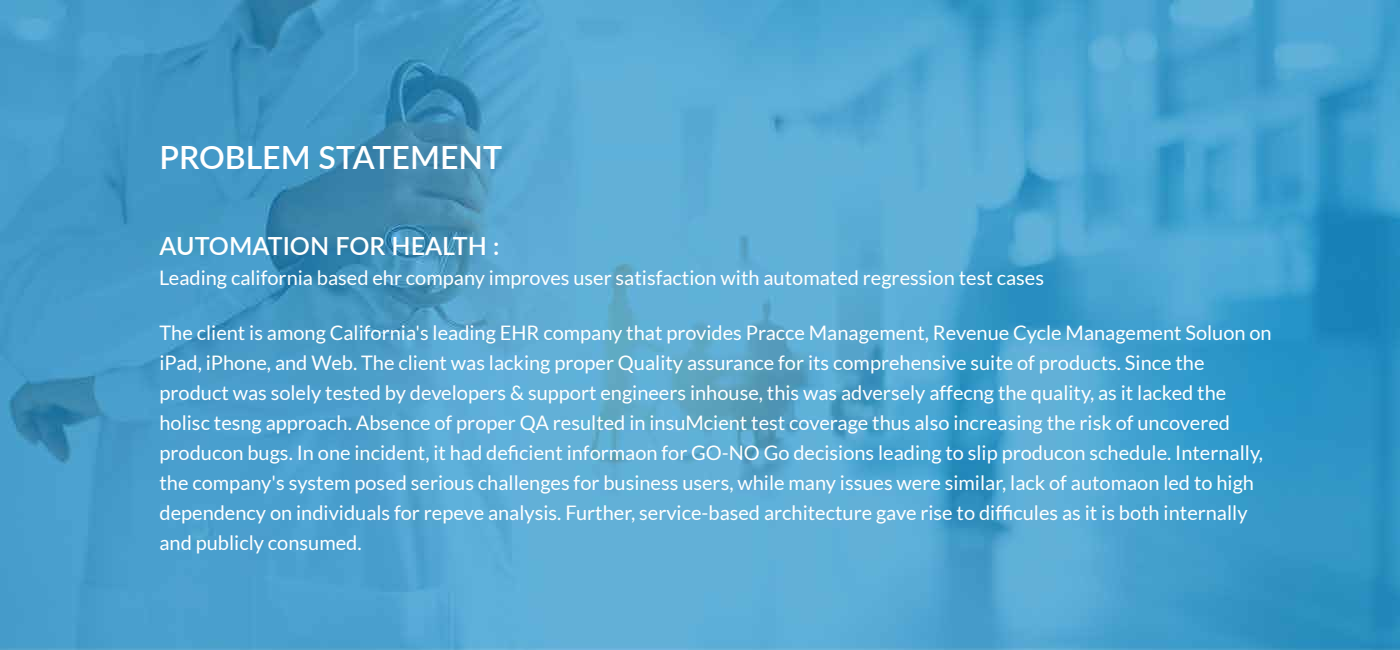
<style>
.page{position:relative;width:1400px;height:650px;background:#fff}
.page>*{position:absolute;margin:0;border:0;box-sizing:border-box;transform-origin:0 0}
.t1{font:600 32px "Lato";color:#fff}
.t2{font:600 25px "Lato";color:#fff}
.t3{font:20px/30px "Lato";color:#fff}
</style>
<div class="page">
<img style="left:0;top:0;width:1400px;height:650px">
<h1 class="t1" style="left:160px;top:134px;width:344px">PROBLEM STATEMENT</h1>
<p class="t2" style="left:160px;top:227px;width:342px">AUTOMATION FOR HEALTH :</p>
<p class="t3" style="left:159px;top:262px;width:886px">Leading california based ehr company improves user satisfaction with automated regression test cases</p>
<p class="t3" style="left:160px;top:317px;width:1114px">The client is among California's leading EHR company that provides Pracce Management, Revenue Cycle Management Soluon on iPad, iPhone, and Web. The client was lacking proper Quality assurance for its comprehensive suite of products. Since the product was solely tested by developers &amp; support engineers inhouse, this was adversely affecng the quality, as it lacked the holisc tesng approach. Absence of proper QA resulted in insuMcient test coverage thus also increasing the risk of uncovered producon bugs. In one incident, it had deficient informaon for GO-NO Go decisions leading to slip producon schedule. Internally, the company's system posed serious challenges for business users, while many issues were similar, lack of automaon led to high dependency on individuals for repeve analysis. Further, service-based architecture gave rise to difficules as it is both internally and publicly consumed.</p>
</div>
